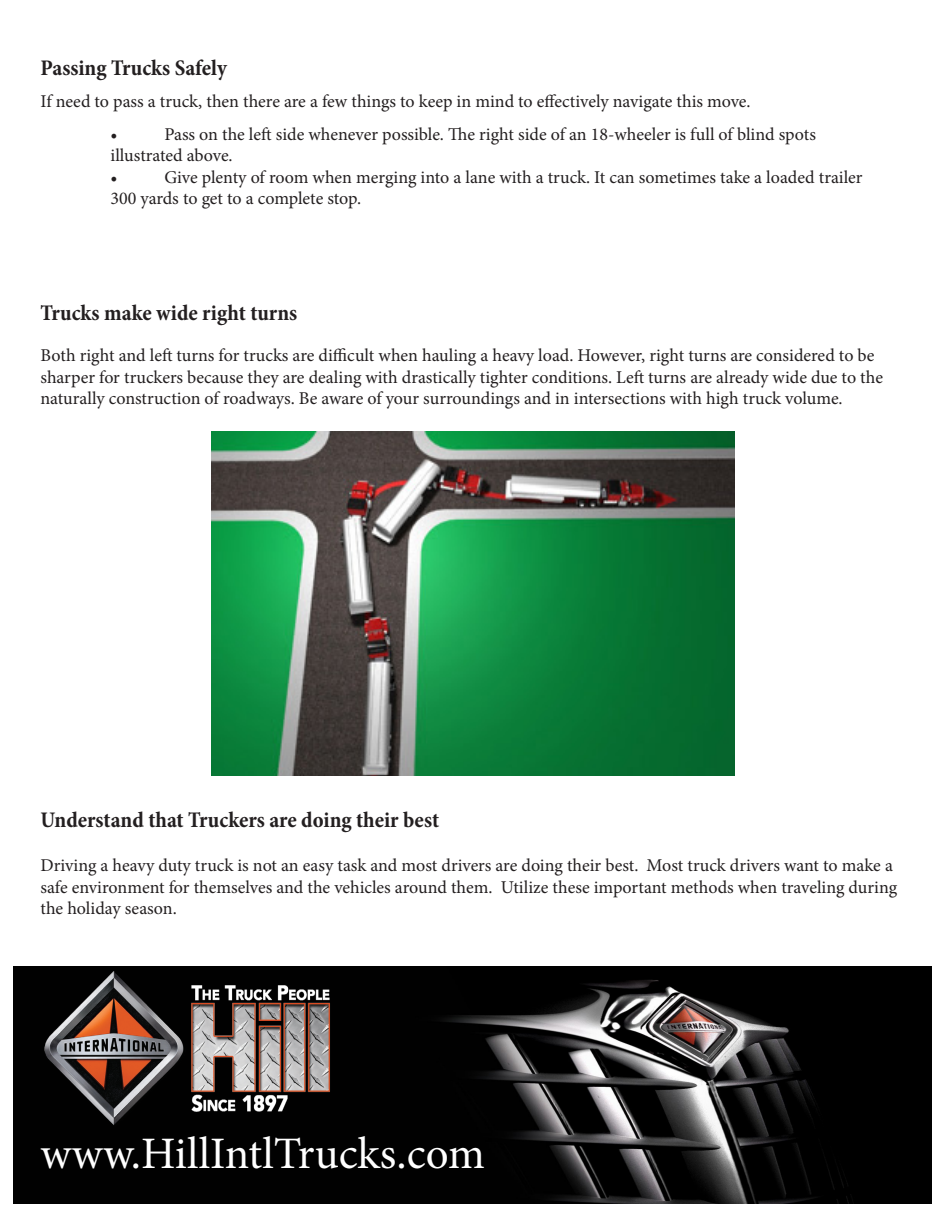
<style>
.page{position:relative;width:945px;height:1215px;background:#fff}
.page>*{position:absolute;margin:0;border:0;box-sizing:border-box;transform-origin:0 0}
.t1{font:45px "Minion Pro";color:#fff}
.t2{font:700 condensed 22.5px "Minion Pro";color:#231f20}
.t3{font:18px/21.6px "Minion Pro";color:#231f20}
</style>
<div class="page">
<img style="left:14px;top:966px;width:918px;height:238px">
<img style="left:41px;top:966px;width:293px;height:163px">
<img style="left:211px;top:431px;width:523px;height:345px">
<p class="t2" style="left:40px;top:53px;width:188px">Passing Trucks Safely</p>
<p class="t3" style="left:40px;top:91px;width:712px">If need to pass a truck, then there are a few things to keep in mind to effectively navigate this move.</p>
<p class="t3" style="left:110px;top:123px;width:9px">•</p>
<p class="t3" style="left:110px;top:123px;width:707px;text-indent:54px">Pass on the left side whenever possible. The right side of an 18-wheeler is full of blind spots illustrated above.</p>
<p class="t3" style="left:110px;top:166px;width:9px">•</p>
<p class="t3" style="left:110px;top:166px;width:754px;text-indent:54px">Give plenty of room when merging into a lane with a truck. It can sometimes take a loaded trailer<br>300 yards to get to a complete stop.</p>
<p class="t2" style="left:40px;top:297px;width:258px">Trucks make wide right turns</p>
<p class="t3" style="left:40px;top:345px;width:844px">Both right and left turns for trucks are difficult when hauling a heavy load. However, right turns are considered to be sharper for truckers because they are dealing with drastically tighter conditions. Left turns are already wide due to the naturally construction of roadways. Be aware of your surroundings and in intersections with high truck volume.</p>
<p class="t2" style="left:40px;top:804px;width:400px">Understand that Truckers are doing their best</p>
<p class="t3" style="left:40px;top:855px;width:858px">Driving a heavy duty truck is not an easy task and most drivers are doing their best. Most truck drivers want to make a safe environment for themselves and the vehicles around them. Utilize these important methods when traveling during the holiday season.</p>
<p class="t1" style="left:40px;top:1123px;width:446px">www.HillIntlTrucks.com</p>
</div>
